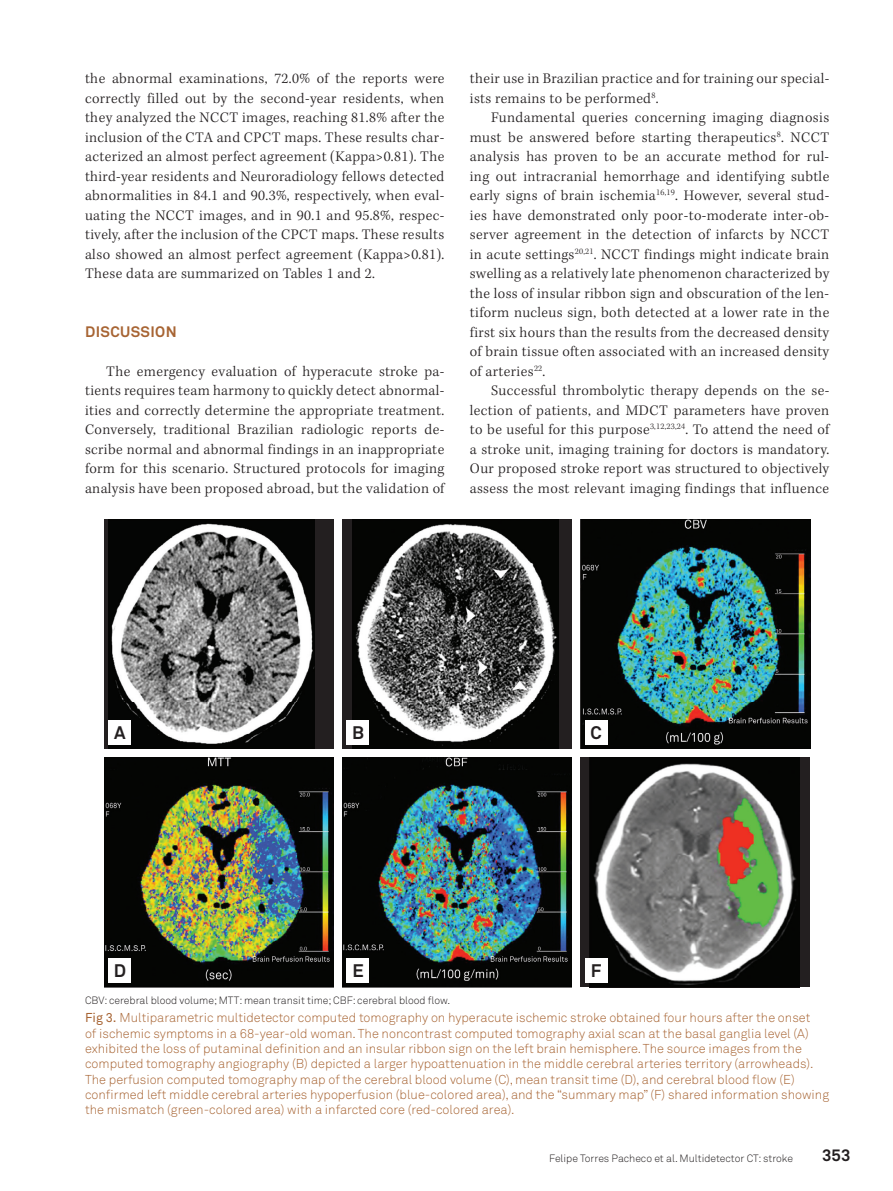
<style>
.page{position:relative;width:893px;height:1191px;background:#fff}
.page>*{position:absolute;margin:0;border:0;box-sizing:border-box;transform-origin:0 0}
.t1{font:700 18px "Akkurat Pro";color:#231f20}
.t2{font:700 16.5px "Akkurat Pro";color:#231f20}
.t3{font:300 15px/19.5px "Kepler Std";letter-spacing:.025em;color:#231f20;text-align:justify}
.t4{font:700 15px "Akkurat Pro";letter-spacing:.025em;color:#a76433}
.t5{font:12.75px/15.3px "Akkurat Light Pro";color:#a76433}
.t6{font:10.5px "Akkurat Light Pro";color:#231f20}
.s1{font-family:"Akkurat Pro"}
</style>
<div class="page">
<div style="left:104px;top:519px;width:230px;height:230px;background:#231f20"></div>
<img style="left:108px;top:519px;width:207px;height:230px">
<div style="left:342px;top:519px;width:230px;height:230px;background:#231f20"></div>
<img style="left:352px;top:519px;width:207px;height:230px">
<img style="left:580px;top:519px;width:230px;height:230px">
<img style="left:104px;top:757px;width:230px;height:230px">
<img style="left:342px;top:757px;width:230px;height:230px">
<div style="left:580px;top:757px;width:230px;height:230px;background:#231f20"></div>
<img style="left:589px;top:757px;width:211px;height:230px">
<div style="left:109px;top:719px;width:22px;height:25px;background:#fff"></div>
<div style="left:347px;top:719px;width:22px;height:25px;background:#fff"></div>
<div style="left:585px;top:719px;width:22px;height:25px;background:#fff"></div>
<div style="left:109px;top:958px;width:22px;height:24px;background:#fff"></div>
<div style="left:347px;top:958px;width:22px;height:24px;background:#fff"></div>
<div style="left:585px;top:958px;width:22px;height:24px;background:#fff"></div>
<p class="t3" style="left:85px;top:69px;width:361px">the abnormal examinations, 72.0% of the reports were correctly filled out by the second-year residents, when they analyzed the NCCT images, reaching 81.8% after the inclusion of the CTA and CPCT maps. These results char&shy;acterized an almost perfect agreement (Kappa&gt;0.81). The third-year residents and Neuroradiology fellows detected abnormalities in 84.1 and 90.3%, respectively, when eval&shy;uating the NCCT images, and in 90.1 and 95.8%, respec&shy;tively, after the inclusion of the CPCT maps. These results also showed an almost perfect agreement (Kappa&gt;0.81).<br>These data are summarized on Tables 1 and 2.</p>
<p class="t4" style="left:85px;top:322px;width:93px">DISCUSSION</p>
<p class="t3" style="left:85px;top:362px;width:361px;text-indent:21px">The emergency evaluation of hyperacute stroke pa&shy;tients requires team harmony to quickly detect abnormal&shy;ities and correctly determine the appropriate treatment.<br>Conversely, traditional Brazilian radiologic reports de&shy;scribe normal and abnormal findings in an inappropriate form for this scenario. Structured protocols for imaging analysis have been proposed abroad, but the validation of</p>
<p class="t3" style="left:470px;top:69px;width:361px">their use in Brazilian practice and for training our special&shy;ists remains to be performed<sup>8</sup>.</p>
<p class="t3" style="left:470px;top:108px;width:361px;text-indent:21px">Fundamental queries concerning imaging diagnosis must be answered before starting therapeutics<sup>8</sup>. NCCT analysis has proven to be an accurate method for rul&shy;ing out intracranial hemorrhage and identifying subtle early signs of brain ischemia<sup>16,19</sup>. However, several stud&shy;ies have demonstrated only poor-to-moderate inter-ob&shy;server agreement in the detection of infarcts by NCCT in acute settings<sup>20,21</sup>. NCCT findings might indicate brain swelling as a relatively late phenomenon characterized by the loss of insular ribbon sign and obscuration of the len&shy;tiform nucleus sign, both detected at a lower rate in the first six hours than the results from the decreased density of brain tissue often associated with an increased density of arteries<sup>22</sup>.</p>
<p class="t3" style="left:470px;top:381px;width:361px;text-indent:21px">Successful thrombolytic therapy depends on the se&shy;lection of patients, and MDCT parameters have proven to be useful for this purpose<sup>3,12,23,24</sup>. To attend the need of a stroke unit, imaging training for doctors is mandatory.<br>Our proposed stroke report was structured to objectively assess the most relevant imaging findings that influence</p>
<p class="t1" style="left:114px;top:721px;width:13px">A</p>
<p class="t1" style="left:352px;top:721px;width:13px">B</p>
<p class="t1" style="left:590px;top:721px;width:13px">C</p>
<p class="t1" style="left:114px;top:959px;width:14px">D</p>
<p class="t1" style="left:352px;top:959px;width:13px">E</p>
<p class="t1" style="left:591px;top:959px;width:12px">F</p>
<p class="t6" style="left:85px;top:994px;width:367px">CBV: cerebral blood volume; MTT: mean transit time; CBF: cerebral blood flow.</p>
<p class="t5" style="left:85px;top:1010px;width:746px"><span class="s1">Fig 3.</span> Multiparametric multidetector computed tomography on hyperacute ischemic stroke obtained four hours after the onset<br>of ischemic symptoms in a 68-year-old woman. The noncontrast computed tomography axial scan at the basal ganglia level (A) exhibited the loss of putaminal definition and an insular ribbon sign on the left brain hemisphere. The source images from the computed tomography angiography (B) depicted a larger hypoattenuation in the middle cerebral arteries territory (arrowheads).<br>The perfusion computed tomography map of the cerebral blood volume (C), mean transit time (D), and cerebral blood flow (E) confirmed left middle cerebral arteries hypoperfusion (blue-colored area), and the “summary map” (F) shared information showing the mismatch (green-colored area) with a infarcted core (red-colored area).</p>
<p class="t6" style="left:549px;top:1151px;width:246px">Felipe Torres Pacheco et al. Multidetector CT: stroke</p>
<p class="t2" style="left:822px;top:1145px;width:30px">353</p>
</div>
